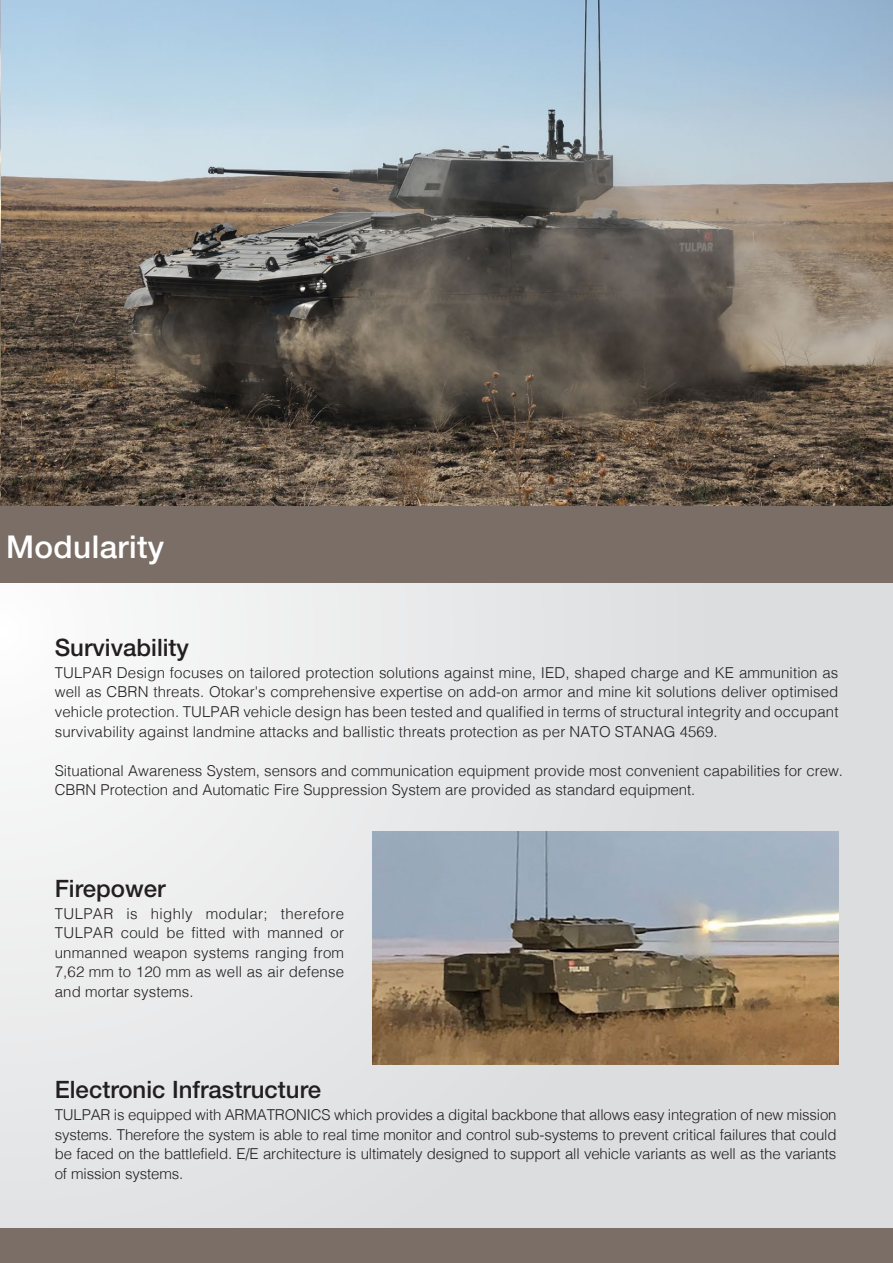
<style>
.page{position:relative;width:893px;height:1263px;background:#fff}
.page>*{position:absolute;margin:0;border:0;box-sizing:border-box;transform-origin:0 0}
.t1{font:500 31.5px "Helvetica Neue LT Std";letter-spacing:.01em;color:#fff}
.t2{font:500 24px "Helvetica Neue LT Std";color:#231f20}
.t3{font:300 15px/19.5px "Helvetica";color:#231f20;text-align:justify}
</style>
<div class="page">
<div style="left:0;top:0;width:893px;height:1263px;background:linear-gradient(to right,#f0f0f1,#d7d8d9)"></div>
<img style="left:1px;top:0;width:892px;height:506px">
<img style="left:0;top:0;width:1px;height:506px">
<div style="left:0;top:506px;width:893px;height:76px;background:#7a6e66"></div>
<div style="left:0;top:1229px;width:893px;height:34px;background:#7a6e66"></div>
<img style="left:373px;top:831px;width:466px;height:233px">
<h1 class="t1" style="left:6px;top:528px;width:160px">Modularity</h1>
<h2 class="t2" style="left:55px;top:633px;width:136px">Survivability</h2>
<p class="t3" style="left:55px;top:662px;width:785px">TULPAR Design focuses on tailored protection solutions against mine, IED, shaped charge and KE ammunition as well as CBRN threats. Otokar's comprehensive expertise on add-on armor and mine kit solutions deliver optimised vehicle protection. TULPAR vehicle design has been tested and qualified in terms of structural integrity and occupant survivability against landmine attacks and ballistic threats protection as per NATO STANAG 4569.</p>
<p class="t3" style="left:55px;top:759px;width:790px">Situational Awareness System, sensors and communication equipment provide most convenient capabilities for crew.<br>CBRN Protection and Automatic Fire Suppression System are provided as standard equipment.</p>
<h2 class="t2" style="left:55px;top:874px;width:112px">Firepower</h2>
<p class="t3" style="left:55px;top:902px;width:291px">TULPAR is highly modular; therefore TULPAR could be fitted with manned or unmanned weapon systems ranging from 7,62 mm to 120 mm as well as air defense and mortar systems.</p>
<h2 class="t2" style="left:55px;top:1075px;width:268px">Electronic Infrastructure</h2>
<p class="t3" style="left:55px;top:1104px;width:783px">TULPAR is equipped with ARMATRONICS which provides a digital backbone that allows easy integration of new mission systems. Therefore the system is able to real time monitor and control sub-systems to prevent critical failures that could be faced on the battlefield. E/E architecture is ultimately designed to support all vehicle variants as well as the variants of mission systems.</p>
</div>
